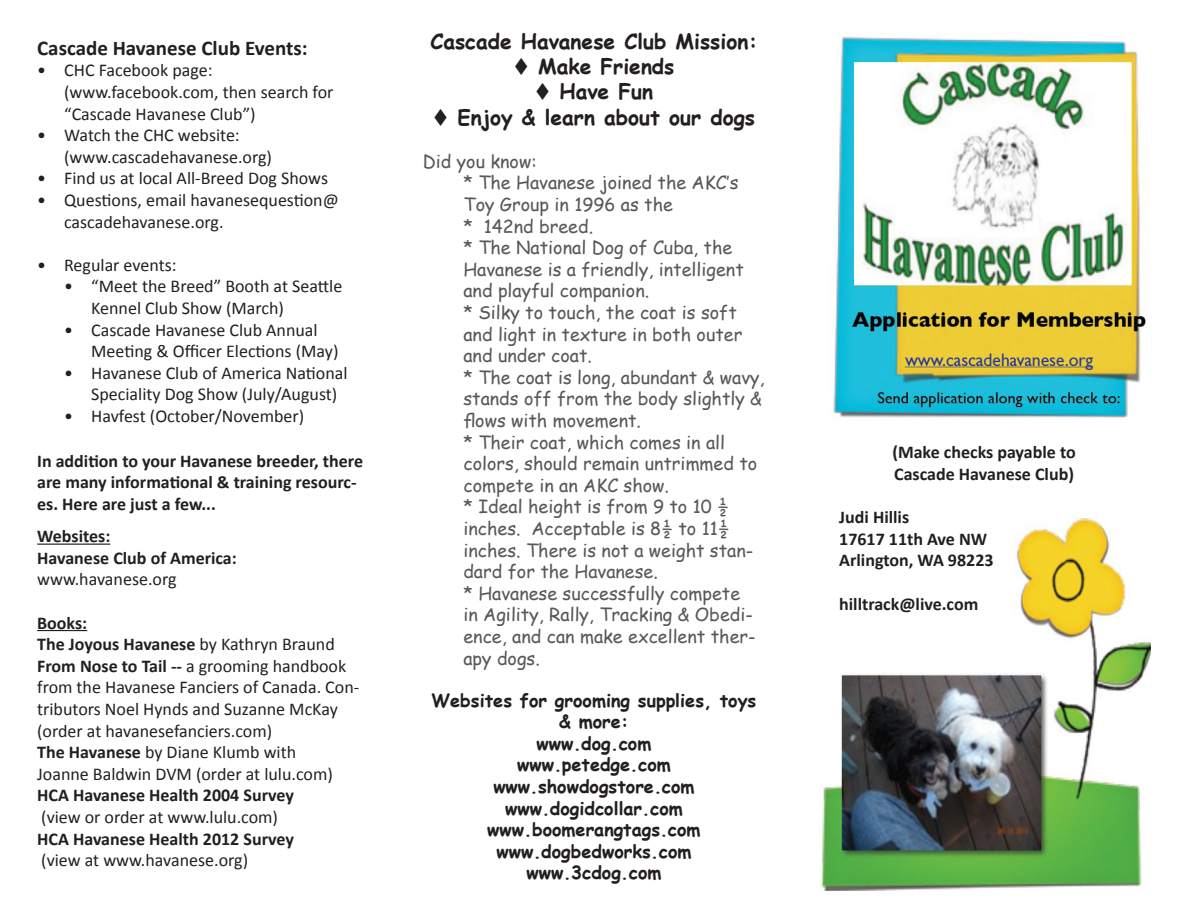
<style>
.page{position:relative;width:1188px;height:918px;background:#fff}
.page>*{position:absolute;margin:0;border:0;box-sizing:border-box;transform-origin:0 0}
.t1{font:700 21px "Comic Sans MS";color:#231f20}
.t2{font:700 21px "Calibri";color:#231f20}
.t3{font:18px/21.6px "Calibri";color:#231f20}
.t4{font:18px/21.6px "Comic Sans MS";color:#57585a}
.t5{font:700 18px/21.6px "Calibri";color:#231f20}
.t6{font:700 18px/21.6px "Comic Sans MS";color:#231f20;text-align:center}
.s1{font-weight:400}
.s2{font-weight:700}
</style>
<div class="page">
<hr style="left:37px;top:544px;width:73px;height:1px;background:#231f20">
<hr style="left:37px;top:630px;width:50px;height:1px;background:#231f20">
<img style="left:833px;top:36px;width:313px;height:382px">
<img style="left:820px;top:518px;width:331px;height:373px">
<p class="t2" style="left:37px;top:33px;width:272px">Cascade Havanese Club Events:</p>
<p class="t3" style="left:64px;top:59px;width:271px;text-indent:-27px">• CHC Facebook page: (www.facebook.com, then search for “Cascade Havanese Club”)</p>
<p class="t3" style="left:64px;top:124px;width:209px;text-indent:-27px">• Watch the CHC website: (www.cascadehavanese.org)</p>
<p class="t3" style="left:37px;top:167px;width:292px">• Find us at local All-Breed Dog Shows</p>
<p class="t3" style="left:64px;top:189px;width:276px;text-indent:-27px">• Questions, email havanesequestion@ cascadehavanese.org.</p>
<p class="t3" style="left:37px;top:253px;width:141px">• Regular events:</p>
<p class="t3" style="left:91px;top:275px;width:253px;text-indent:-27px">• “Meet the Breed” Booth at Seattle<br>Kennel Club Show (March)</p>
<p class="t3" style="left:91px;top:318px;width:249px;text-indent:-27px">• Cascade Havanese Club Annual<br>Meeting &amp; Officer Elections (May)</p>
<p class="t3" style="left:91px;top:361px;width:258px;text-indent:-27px">• Havanese Club of America National<br>Speciality Dog Show (July/August)</p>
<p class="t3" style="left:64px;top:405px;width:242px">• Havfest (October/November)</p>
<p class="t5" style="left:37px;top:449px;width:327px">In addition to your Havanese breeder, there are many informational &amp; training resourc&shy;es. Here are just a few...</p>
<p class="t5" style="left:37px;top:525px;width:75px">Websites:</p>
<p class="t5" style="left:37px;top:546px;width:201px">Havanese Club of America:</p>
<p class="t3" style="left:37px;top:568px;width:141px">www.havanese.org</p>
<p class="t5" style="left:37px;top:611px;width:52px">Books:</p>
<p class="t5" style="left:37px;top:633px;width:299px">The Joyous Havanese <span class="s1">by Kathryn Braund</span></p>
<p class="t3" style="left:37px;top:654px;width:324px"><span class="s2">From Nose to Tail --</span> a grooming handbook from the Havanese Fanciers of Canada. Con&shy;tributors Noel Hynds and Suzanne McKay</p>
<p class="t3" style="left:37px;top:719px;width:237px">(order at havanesefanciers.com)</p>
<p class="t3" style="left:37px;top:741px;width:261px"><span class="s2">The Havanese</span> by Diane Klumb with</p>
<p class="t3" style="left:37px;top:762px;width:297px">Joanne Baldwin DVM (order at lulu.com)</p>
<p class="t5" style="left:37px;top:784px;width:258px">HCA Havanese Health 2004 Survey</p>
<p class="t3" style="left:41px;top:806px;width:238px">(view or order at www.lulu.com)</p>
<p class="t5" style="left:37px;top:827px;width:258px">HCA Havanese Health 2012 Survey</p>
<p class="t3" style="left:41px;top:849px;width:208px">(view at www.havanese.org)</p>
<p class="t1" style="left:430px;top:26px;width:329px">Cascade Havanese Club Mission:</p>
<p class="t1" style="left:513px;top:51px;width:163px">▼ Make Friends</p>
<p class="t1" style="left:535px;top:76px;width:120px">▼ Have Fun</p>
<p class="t1" style="left:433px;top:102px;width:324px">▼ Enjoy &amp; learn about our dogs</p>
<p class="t4" style="left:423px;top:150px;width:115px">Did you know:</p>
<p class="t4" style="left:463px;top:172px;width:277px">* The Havanese joined the AKC’s<br>Toy Group in 1996 as the</p>
<p class="t4" style="left:463px;top:215px;width:131px">* 142nd breed.</p>
<p class="t4" style="left:463px;top:236px;width:282px">* The National Dog of Cuba, the<br>Havanese is a friendly, intelligent and playful companion.</p>
<p class="t4" style="left:463px;top:301px;width:280px">* Silky to touch, the coat is soft and light in texture in both outer and under coat.</p>
<p class="t4" style="left:463px;top:366px;width:303px">* The coat is long, abundant &amp; wavy, stands off from the body slightly &amp; flows with movement.</p>
<p class="t4" style="left:463px;top:431px;width:295px">* Their coat, which comes in all colors, should remain untrimmed to compete in an AKC show.</p>
<p class="t4" style="left:463px;top:496px;width:291px">* Ideal height is from 9 to 10 ½ inches. Acceptable is 8½ to 11½ inches. There is not a weight stan&shy;dard for the Havanese.</p>
<p class="t4" style="left:463px;top:582px;width:294px">* Havanese successfully compete in Agility, Rally, Tracking &amp; Obedi&shy;ence, and can make excellent ther&shy;apy dogs.</p>
<p class="t6" style="left:432px;top:689px;width:326px">Websites for grooming supplies, toys &amp; more:</p>
<p class="t6" style="left:537px;top:732px;width:116px">www.dog.com</p>
<p class="t6" style="left:517px;top:753px;width:155px">www.petedge.com</p>
<p class="t6" style="left:493px;top:775px;width:203px">www.showdogstore.com</p>
<p class="t6" style="left:505px;top:797px;width:179px">www.dogidcollar.com</p>
<p class="t6" style="left:487px;top:818px;width:215px">www.boomerangtags.com</p>
<p class="t6" style="left:496px;top:840px;width:197px">www.dogbedworks.com</p>
<p class="t6" style="left:526px;top:861px;width:137px">www.3cdog.com</p>
<p class="t5" style="left:892px;top:441px;width:185px">(Make checks payable to</p>
<p class="t5" style="left:894px;top:463px;width:181px">Cascade Havanese Club)</p>
<p class="t5" style="left:839px;top:506px;width:72px">Judi Hillis</p>
<p class="t5" style="left:839px;top:528px;width:150px">17617 11th Ave NW</p>
<p class="t5" style="left:839px;top:549px;width:156px">Arlington, WA 98223</p>
<p class="t5" style="left:839px;top:592px;width:141px">hilltrack@live.com</p>
</div>
